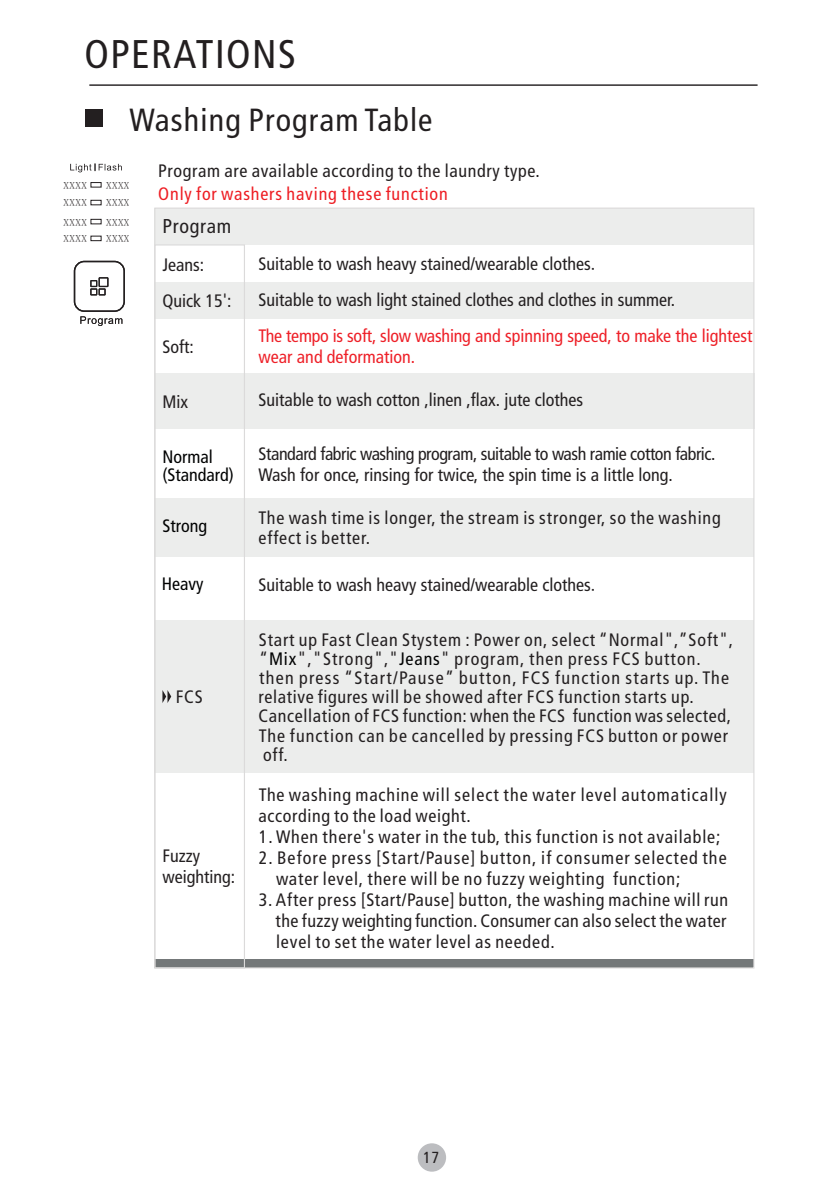
<style>
.page{position:relative;width:840px;height:1191px;background:#fff}
.page>*{position:absolute;margin:0;border:0;box-sizing:border-box;transform-origin:0 0}
.t1{font:condensed 40px "Frutiger LT";letter-spacing:.035em;color:#231f20}
.t2{font:condensed 32px "Frutiger LT";letter-spacing:.035em;color:#231f20}
.t3{font:condensed 20px "Frutiger LT";letter-spacing:.035em;color:#231f20}
.t4{font:condensed 18px/19.2px "Frutiger LT";letter-spacing:.035em;color:#231f20}
.t5{font:condensed 18px/21px "Frutiger LT";color:#231f20}
.t6{font:condensed 18px/21px "Frutiger LT";letter-spacing:-.025em;color:#231f20}
.t7{font:condensed 18px/21px "Frutiger LT";letter-spacing:.06em;color:#231f20}
.t8{font:condensed 18px/21px "Frutiger LT";color:#ee2028}
.t9{font:condensed 18px "Frutiger LT";letter-spacing:.05em;color:#ee1d23}
.t10{font:condensed 18px "Frutiger LT";color:#010202}
.t11{font:condensed 16px "Frutiger LT";color:#231f20}
.t12{font:9px "P Ming Li U";letter-spacing:.05em;color:#231f20;scale:.9 1}
.s1{font-family:"Sim Sun";font-stretch:normal}
.s2{color:#010202}
</style>
<div class="page">
<div style="left:417px;top:1143px;width:29px;height:28px;background:#bcbdc0;border-radius:50%"></div>
<div style="left:86px;top:110px;width:17px;height:17px;background:#231f20"></div>
<svg style="left:80px;top:316px;width:42px;height:10px"></svg>
<svg style="left:90px;top:277px;width:18px;height:18px"></svg>
<div style="left:74px;top:261px;width:51px;height:51px;border:1px solid #231f20;border-radius:10px"></div>
<div style="left:91px;top:236px;width:10px;height:5px;border:1px solid #231f20"></div>
<div style="left:91px;top:219px;width:10px;height:5px;border:1px solid #231f20"></div>
<div style="left:91px;top:200px;width:10px;height:5px;border:1px solid #231f20"></div>
<div style="left:91px;top:182px;width:10px;height:5px;border:1px solid #231f20"></div>
<svg style="left:70px;top:164px;width:52px;height:8px"></svg>
<hr style="left:89px;top:84px;width:668px;height:2px;background:#231f20">
<div style="left:155px;top:282px;width:598px;height:37px;background:#ecedec"></div>
<div style="left:156px;top:374px;width:598px;height:55px;background:#ecedec"></div>
<div style="left:155px;top:498px;width:598px;height:59px;background:#ecedec"></div>
<div style="left:155px;top:620px;width:598px;height:153px;background:#ecedec"></div>
<div style="left:155px;top:208px;width:598px;height:37px;background:#ecedec"></div>
<svg style="left:162px;top:690px;width:9px;height:13px"></svg>
<div style="left:155px;top:959px;width:598px;height:9px;background:#747879"></div>
<div style="left:154px;top:244px;width:91px;height:724px;border:1px solid #dbdada"></div>
<h1 class="t1" style="left:84px;top:38px;width:213px">OPERATIONS</h1>
<h2 class="t2" style="left:129px;top:107px;width:304px">Washing Program Table</h2>
<p class="t12" style="left:64px;top:181px;width:27px">XXXX</p>
<p class="t12" style="left:106px;top:181px;width:27px">XXXX</p>
<p class="t12" style="left:64px;top:198px;width:27px">XXXX</p>
<p class="t12" style="left:106px;top:198px;width:27px">XXXX</p>
<p class="t12" style="left:64px;top:217px;width:27px">XXXX</p>
<p class="t12" style="left:106px;top:217px;width:27px">XXXX</p>
<p class="t12" style="left:64px;top:234px;width:27px">XXXX</p>
<p class="t12" style="left:106px;top:234px;width:27px">XXXX</p>
<p class="t4" style="left:158px;top:162px;width:383px">Program are available according to the laundry type.</p>
<p class="t9" style="left:158px;top:186px;width:291px">Only for washers having these function</p>
<p class="t3" style="left:162px;top:217px;width:70px">Program</p>
<p class="t4" style="left:162px;top:257px;width:43px">Jeans:</p>
<p class="t5" style="left:258px;top:254px;width:342px">Suitable to wash heavy stained/wearable clothes<span class="s1">.</span></p>
<p class="t4" style="left:162px;top:292px;width:70px">Quick 15':</p>
<p class="t5" style="left:258px;top:290px;width:418px">Suitable to wash light stained clothes and clothes in summer.</p>
<p class="t4" style="left:162px;top:338px;width:33px">Soft:</p>
<p class="t8" style="left:258px;top:327px;width:495px">The tempo is soft, slow washing and spinning speed, to make the lightest wear and deformation.</p>
<p class="t4" style="left:162px;top:393px;width:27px">Mix</p>
<p class="t5" style="left:258px;top:391px;width:326px">Suitable to wash cotton ,linen ,flax. jute clothes</p>
<p class="t10" style="left:162px;top:449px;width:52px">Normal</p>
<p class="t6" style="left:258px;top:444px;width:458px">Standard fabric washing program, suitable to wash ramie cotton fabric.<br>Wash for once, rinsing for twice, the spin time is a little long.</p>
<p class="t10" style="left:162px;top:467px;width:73px">(Standard)</p>
<p class="t10" style="left:162px;top:518px;width:46px">Strong</p>
<p class="t10" style="left:162px;top:577px;width:43px">Heavy</p>
<p class="t4" style="left:175px;top:688px;width:29px">FCS</p>
<p class="t5" style="left:162px;top:846px;width:74px">Fuzzy weighting:</p>
<p class="t4" style="left:258px;top:509px;width:463px;line-height:20px">The wash time is longer, the stream is stronger, so the washing effect is better.</p>
<p class="t5" style="left:258px;top:575px;width:342px">Suitable to wash heavy stained/wearable clothes<span class="s1">.</span></p>
<p class="t4" style="left:258px;top:631px;width:476px">Start up Fast Clean Stystem : Power on, select “Normal",”Soft", “<span class="s2">Mix</span>","Strong","<span class="s2">Jeans</span>" program, then press FCS button. then press “Start/Pause” button, FCS function starts up. The relative figures will be showed after FCS function starts up.<br>Cancellation of FCS function: when the FCS function was selected, The function can be cancelled by pressing FCS button or power off.</p>
<p class="t4" style="left:258px;top:786px;width:469px;line-height:21px">The washing machine will select the water level automatically according to the load weight.</p>
<p class="t4" style="left:259px;top:829px;width:463px">1. When there's water in the tub, this function is not available;</p>
<p class="t7" style="left:276px;top:849px;width:452px;text-indent:-17px">2. Before press [Start/Pause] button, if consumer selected the water level, there will be no fuzzy weighting function;</p>
<p class="t4" style="left:275px;top:891px;width:454px;line-height:21px;text-align:justify;text-indent:-17px">3. After press [Start/Pause] button, the washing machine will run the fuzzy weighting function. Consumer can also select the water level to set the water level as needed.</p>
<p class="t11" style="left:423px;top:1150px;width:22px">1170</p>
</div>
